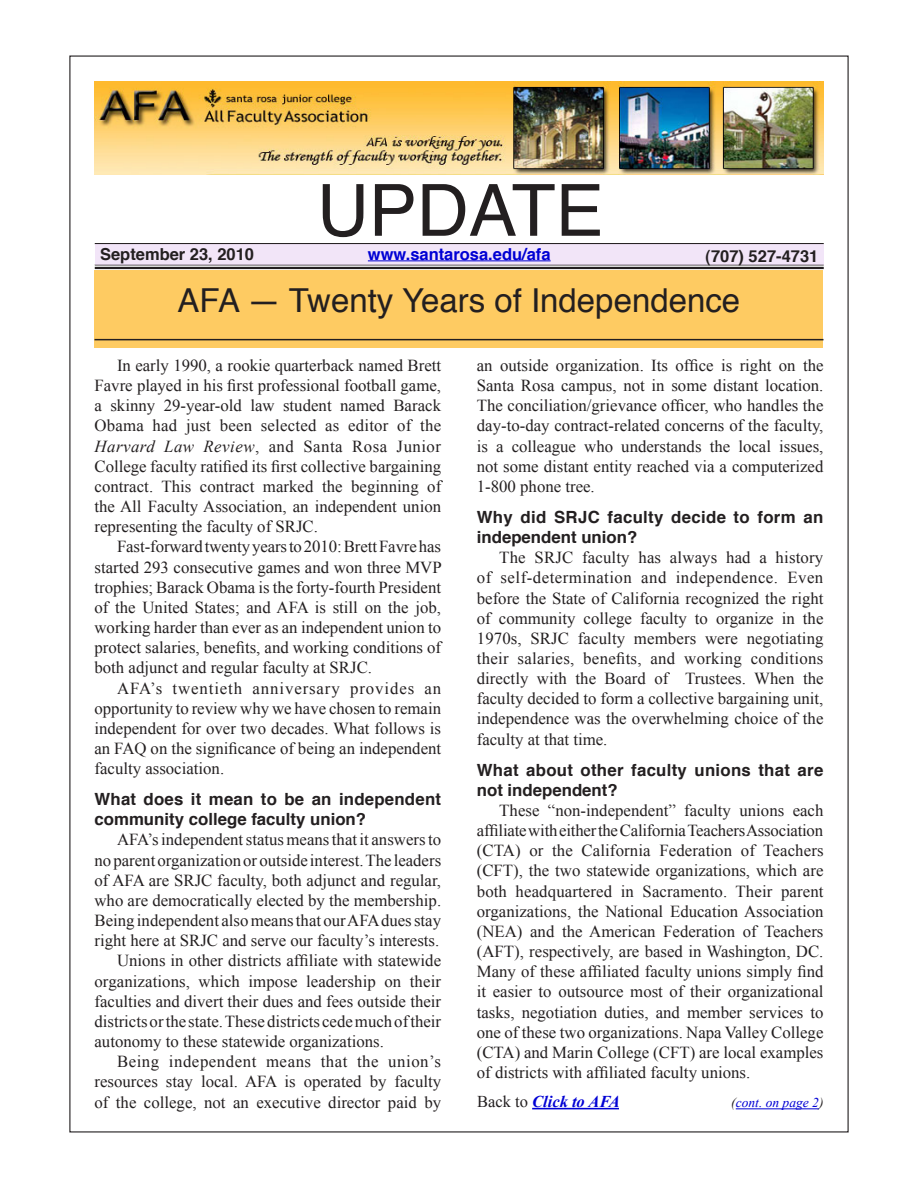
<style>
.page{position:relative;width:918px;height:1188px;background:#fff}
.page>*{position:absolute;margin:0;border:0;box-sizing:border-box;transform-origin:0 0}
.t1{font:72px "Helvetica";color:#231f20}
.Headline{font:33px "Helvetica";color:#231f20}
.Body_Text_12{font:16.8px/20.1px "Times New Roman";color:#231f20;text-align:justify}
.Little_Heading{font:700 16.8px/20.1px "Helvetica";letter-spacing:.015em;color:#231f20}
.t2{font:700 16.5px "Helvetica";color:#231f20}
.t3{font:700 16.5px "Helvetica";color:#0000d4}
.Body_Text_11{font:italic 700 16.5px "Times New Roman";color:#0000d4}
.Body_Text_11-2{font:italic 13.5px "Times New Roman";color:#0000d4}
.s1{font-style:italic}
.s2{font-weight:400;font-style:normal;color:#231f20}
.s3{color:#231f20}
</style>
<div class="page">
<hr style="left:95px;top:243px;width:729px;height:1px;background:#231f20">
<hr style="left:95px;top:265px;width:729px;height:1px;background:#231f20">
<hr style="left:95px;top:267px;width:729px;height:2px;background:#231f20">
<div style="left:95px;top:244px;width:729px;height:20px;background:#f2e5f8"></div>
<hr style="left:368px;top:260px;width:183px;height:1px;background:#0000d4">
<img style="left:94px;top:81px;width:730px;height:93px">
<div style="left:94px;top:270px;width:730px;height:77px;background:#fecb62"></div>
<hr style="left:94px;top:339px;width:730px;height:1px;background:#231f20">
<hr style="left:736px;top:1109px;width:83px;height:1px;background:#0000d4">
<hr style="left:532px;top:1108px;width:87px;height:1px;background:#0000d4">
<p class="t1" style="left:317px;top:149px;width:288px">UPDATE</p>
<p class="t3" style="left:368px;top:239px;width:184px">www.santarosa.edu/afa</p>
<p class="t2" style="left:706px;top:241px;width:114px">(707) 527-4731</p>
<p class="Headline" style="left:178px;top:272px;width:564px">AFA — Twenty Years of Independence</p>
<p class="t2" style="left:100px;top:239px;width:156px">September 23, 2010</p>
<p class="Body_Text_12" style="left:94px;top:355px;width:348px;text-indent:22px">In early 1990, a rookie quarterback named Brett Favre played in his first professional football game, a skinny 29-year-old law student named Barack Obama had just been selected as editor of the <span class="s1">Harvard Law Review</span>, and Santa Rosa Junior College faculty ratified its first collective bargaining contract. This contract marked the beginning of the All Faculty Association, an independent union representing the faculty of SRJC.</p>
<p class="Body_Text_12" style="left:94px;top:536px;width:349px;text-indent:22px">Fast-forward twenty years to 2010: Brett Favre has started 293 consecutive games and won three MVP trophies; Barack Obama is the forty-fourth President of the United States; and AFA is still on the job, working harder than ever as an independent union to protect salaries, benefits, and working conditions of both adjunct and regular faculty at SRJC.</p>
<p class="Body_Text_12" style="left:94px;top:678px;width:348px;text-indent:22px">AFA’s twentieth anniversary provides an opportunity to review why we have chosen to remain independent for over two decades. What follows is an FAQ on the significance of being an independent faculty association.</p>
<p class="Little_Heading" style="left:94px;top:788px;width:348px">What does it mean to be an independent community college faculty union?</p>
<p class="Body_Text_12" style="left:94px;top:830px;width:348px;text-indent:22px">AFA’s independent status means that it answers to no parent organization or outside interest. The leaders of AFA are SRJC faculty, both adjunct and regular, who are democratically elected by the membership.<br>Being independent also means that our AFA dues stay right here at SRJC and serve our faculty’s interests.</p>
<p class="Body_Text_12" style="left:94px;top:950px;width:348px;text-indent:22px">Unions in other districts affiliate with statewide organizations, which impose leadership on their faculties and divert their dues and fees outside their districts or the state. These districts cede much of their autonomy to these statewide organizations.</p>
<p class="Body_Text_12" style="left:94px;top:1051px;width:348px;text-indent:22px">Being independent means that the union’s resources stay local. AFA is operated by faculty of the college, not an executive director paid by</p>
<p class="Body_Text_12" style="left:477px;top:355px;width:348px">an outside organization. Its office is right on the Santa Rosa campus, not in some distant location.<br>The conciliation/grievance officer, who handles the day-to-day contract-related concerns of the faculty, is a colleague who understands the local issues, not some distant entity reached via a computerized 1-800 phone tree.</p>
<p class="Little_Heading" style="left:477px;top:506px;width:348px">Why did SRJC faculty decide to form an independent union?</p>
<p class="Body_Text_12" style="left:477px;top:547px;width:348px;text-indent:22px">The SRJC faculty has always had a history of self-determination and independence. Even before the State of California recognized the right of community college faculty to organize in the 1970s, SRJC faculty members were negotiating their salaries, benefits, and working conditions directly with the Board of Trustees. When the faculty decided to form a collective bargaining unit, independence was the overwhelming choice of the faculty at that time.</p>
<p class="Little_Heading" style="left:477px;top:759px;width:348px">What about other faculty unions that are not independent?</p>
<p class="Body_Text_12" style="left:477px;top:800px;width:348px;text-indent:22px">These “non-independent” faculty unions each affiliate with either the California Teachers Association (CTA) or the California Federation of Teachers (CFT), the two statewide organizations, which are both headquartered in Sacramento. Their parent organizations, the National Education Association (NEA) and the American Federation of Teachers (AFT), respectively, are based in Washington, DC.<br>Many of these affiliated faculty unions simply find it easier to outsource most of their organizational tasks, negotiation duties, and member services to one of these two organizations. Napa Valley College (CTA) and Marin College (CFT) are local examples of districts with affiliated faculty unions.</p>
<p class="Body_Text_11" style="left:477px;top:1092px;width:144px"><span class="s2">Back to</span> Click to AFA</p>
<p class="Body_Text_11-2" style="left:731px;top:1095px;width:94px"><span class="s3">(</span>cont. on page 2<span class="s3">)</span></p>
</div>
